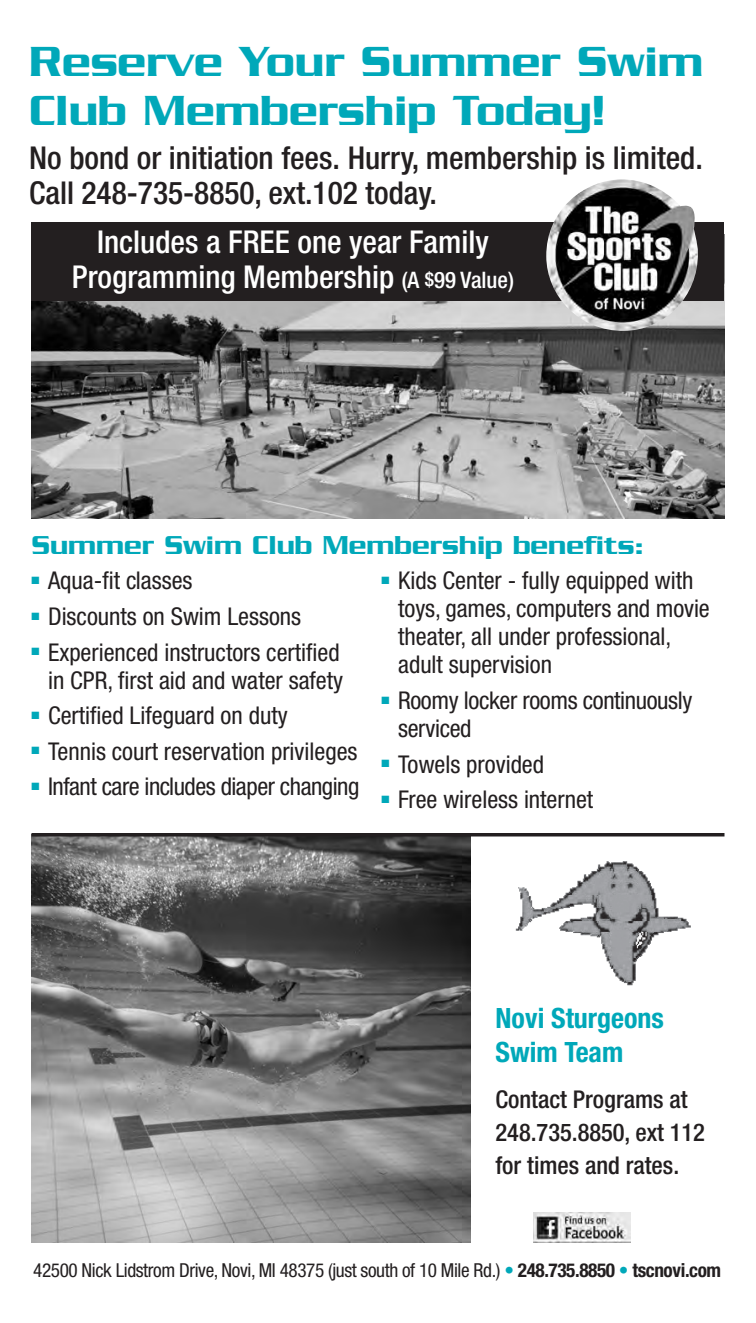
<style>
.page{position:relative;width:756px;height:1323px;background:#fff}
.page>*{position:absolute;margin:0;border:0;box-sizing:border-box;transform-origin:0 0}
.t1{font:500 45.5px/49px "Serpentine";color:#00a8b9}
.t2{font:500 condensed 31.5px/35px "Helvetica Neue";color:#231f20}
.t3{font:500 condensed 31.5px/35px "Helvetica Neue";color:#fff;text-align:center}
.t4{font:500 28px "Serpentine";color:#00a8b9}
.t5{font:700 condensed 28px/33.6px "Helvetica Neue";color:#00a8b9}
.t6{font:condensed 24.5px/28px "Helvetica Neue";color:#231f20}
.t7{font:500 condensed 24.5px/33.2px "Helvetica Neue";color:#231f20}
.t8{font:condensed 24.5px "Helvetica Neue";letter-spacing:-.02em;color:#231f20}
.t9{font:condensed 19.25px "Helvetica Neue";letter-spacing:-.02em;color:#231f20}
.s1{font-size:22.75px}
.s2{font-size:19.25px}
.s3{color:#00a8b9}
.s4{font-weight:700}
.s5{font-weight:700;color:#00a8b9}
</style>
<div class="page">
<img style="left:32px;top:836px;width:439px;height:407px">
<img style="left:32px;top:300px;width:692px;height:218px">
<img style="left:534px;top:1213px;width:97px;height:29px">
<img style="left:515px;top:861px;width:176px;height:125px">
<hr style="left:32px;top:833px;width:692px;height:3px;background:#231f20">
<div style="left:32px;top:222px;width:692px;height:78px;background:#231f20"></div>
<img style="left:546px;top:179px;width:152px;height:152px">
<h1 class="t1" style="left:29px;top:41px;width:676px">Reserve Your Summer Swim<br>Club Membership Today!</h1>
<p class="t2" style="left:29px;top:143px;width:675px">No bond or initiation fees. Hurry, membership is limited.<br>Call 248-735-8850, ext.102 today.</p>
<p class="t3" style="left:72px;top:227px;width:444px">Includes a FREE one year Family<br>Programming Membership <span class="s1">(A</span> <span class="s2">$</span><span class="s1">99 Value)</span></p>
<p class="t4" style="left:32px;top:536px;width:614px">Summer Swim Club Membership benefits:</p>
<p class="t6" style="left:32px;top:569px;width:163px"><sup>■</sup> Aqua-fit classes</p>
<p class="t6" style="left:32px;top:604px;width:271px"><sup>■</sup> Discounts on Swim Lessons</p>
<p class="t6" style="left:32px;top:640px;width:313px;text-align:right"><sup>■</sup> Experienced instructors certified in CPR, first aid and water safety</p>
<p class="t6" style="left:32px;top:704px;width:258px"><sup>■</sup> Certified Lifeguard on duty</p>
<p class="t6" style="left:32px;top:739px;width:328px"><sup>■</sup> Tennis court reservation privileges</p>
<p class="t8" style="left:32px;top:778px;width:329px"><sup>■</sup> Infant care includes diaper changing</p>
<p class="t6" style="left:398px;top:569px;width:313px;text-indent:-17px"><sup>■</sup> Kids Center - fully equipped with toys, games, computers and movie theater, all under professional, adult supervision</p>
<p class="t6" style="left:398px;top:688px;width:296px;text-indent:-17px"><sup>■</sup> Roomy locker rooms continuously serviced</p>
<p class="t6" style="left:382px;top:752px;width:164px"><sup>■</sup> Towels provided</p>
<p class="t6" style="left:382px;top:788px;width:213px"><sup>■</sup> Free wireless internet</p>
<p class="t5" style="left:496px;top:1004px;width:170px">Novi Sturgeons<br>Swim Team</p>
<p class="t7" style="left:496px;top:1085px;width:211px">Contact Programs at<br>248.735.8850, ext 112 for times and rates.</p>
<p class="t9" style="left:33px;top:1263px;width:689px">42500 Nick Lidstrom Drive, Novi, MI 48375 (just south of 10 Mile Rd.) <span class="s3">•</span> <span class="s4">248.735.8850</span> <span class="s5">•</span> <span class="s4">tscnovi.com</span></p>
</div>
